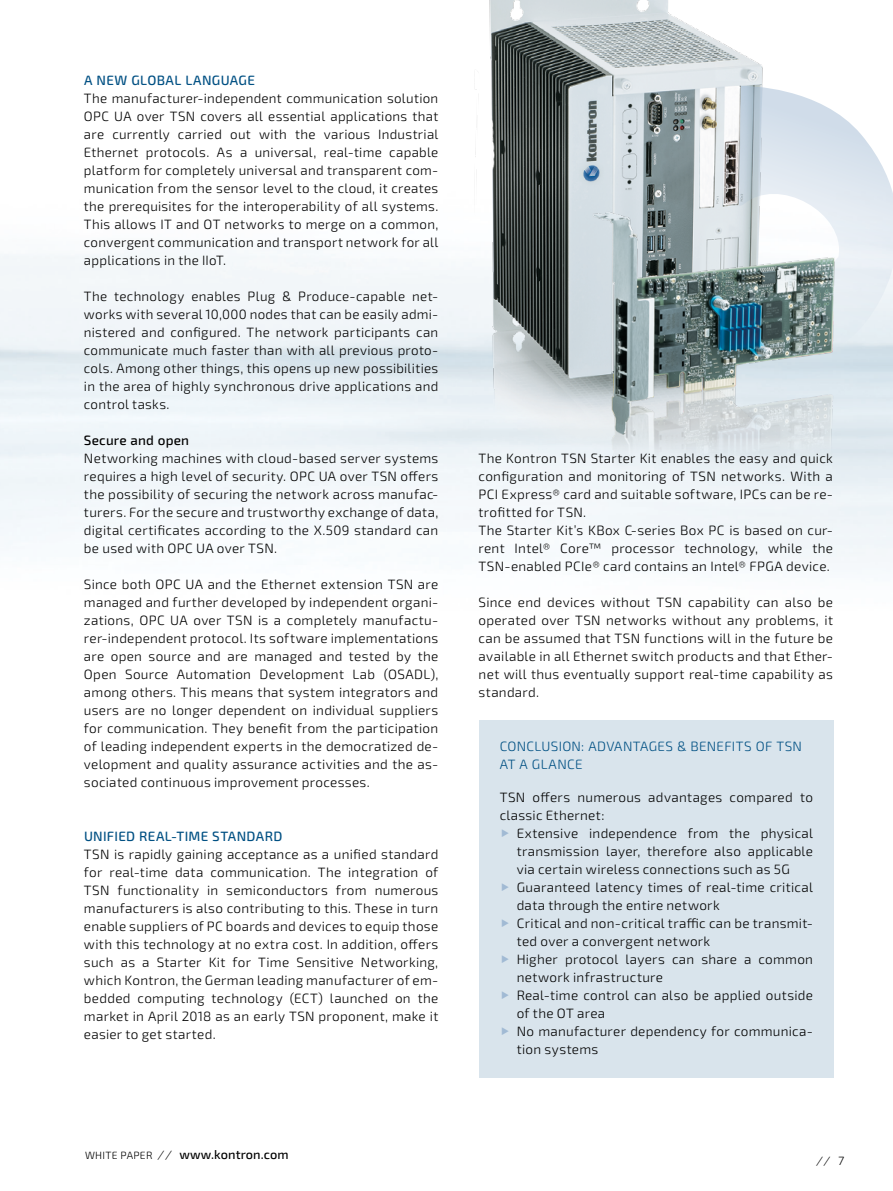
<style>
.page{position:relative;width:893px;height:1191px;background:#fff}
.page>*{position:absolute;margin:0;border:0;box-sizing:border-box;transform-origin:0 0}
.t1{font:300 13.5px/18px "Sn T";letter-spacing:.02em;color:#000;text-align:justify}
.t2{font:300 13.5px/18px "Sn T";letter-spacing:.02em;color:#005083}
.t3{font:500 13.5px "Sn T";letter-spacing:.02em;color:#005083}
.t4{font:500 13.5px "Sn T";letter-spacing:.01em;color:#000}
.t5{font:500 12.75px "Sn T";letter-spacing:.01em;color:#000}
.t6{font:italic 300 12px "Sn T";color:#000}
.s1{font-weight:300;font-size:10.5px}
.s2{font-weight:300;font-style:italic;font-size:12px}
</style>
<div class="page">
<img style="left:438px;top:0;width:378px;height:602px">
<svg style="left:732px;top:86px;width:161px;height:264px"></svg>
<img style="left:559px;top:197px;width:314px;height:287px">
<div style="left:479px;top:720px;width:354px;height:357px;background:#d9e4ec"></div>
<p class="t3" style="left:84px;top:72px;width:172px">A NEW GLOBAL LANGUAGE</p>
<p class="t1" style="left:84px;top:89px;width:356px">The manufacturer-independent communication solution OPC UA over TSN covers all essential applications that are currently carried out with the various Industrial Ethernet protocols. As a universal, real-time capable platform for completely universal and transparent com&shy;munication from the sensor level to the cloud, it creates the prerequisites for the interoperability of all systems.<br>This allows IT and OT networks to merge on a common, convergent communication and transport network for all applications in the IIoT.</p>
<p class="t1" style="left:84px;top:287px;width:356px">The technology enables Plug &amp; Produce-capable net&shy;works with several 10,000 nodes that can be easily admi&shy;nistered and configured. The network participants can communicate much faster than with all previous proto&shy;cols. Among other things, this opens up new possibilities in the area of highly synchronous drive applications and control tasks.</p>
<p class="t4" style="left:84px;top:432px;width:107px">Secure and open</p>
<p class="t1" style="left:84px;top:449px;width:356px">Networking machines with cloud-based server systems requires a high level of security. OPC UA over TSN offers the possibility of securing the network across manufac&shy;turers. For the secure and trustworthy exchange of data, digital certificates according to the X.509 standard can be used with OPC UA over TSN.</p>
<p class="t1" style="left:84px;top:575px;width:356px">Since both OPC UA and the Ethernet extension TSN are managed and further developed by independent organi&shy;zations, OPC UA over TSN is a completely manufactu&shy;rer-independent protocol. Its software implementations are open source and are managed and tested by the Open Source Automation Development Lab (OSADL), among others. This means that system integrators and users are no longer dependent on individual suppliers for communication. They benefit from the participation of leading independent experts in the democratized de&shy;velopment and quality assurance activities and the as&shy;sociated continuous improvement processes.</p>
<p class="t3" style="left:84px;top:828px;width:200px">UNIFIED REAL-TIME STANDARD</p>
<p class="t1" style="left:84px;top:845px;width:356px">TSN is rapidly gaining acceptance as a unified standard for real-time data communication. The integration of TSN functionality in semiconductors from numerous manufacturers is also contributing to this. These in turn enable suppliers of PC boards and devices to equip those with this technology at no extra cost. In addition, offers such as a Starter Kit for Time Sensitive Networking, which Kontron, the German leading manufacturer of em&shy;bedded computing technology (ECT) launched on the market in April 2018 as an early TSN proponent, make it easier to get started.</p>
<p class="t5" style="left:85px;top:1147px;width:205px"><span class="s1">WHITE PAPER</span> <span class="s2">//</span> www.kontron.com</p>
<p class="t1" style="left:479px;top:449px;width:356px;text-align:left">The Kontron TSN Starter Kit enables the easy and quick configuration and monitoring of TSN networks. With a PCI Express® card and suitable software, IPCs can be re&shy;trofitted for TSN.<br>The Starter Kit’s KBox C-series Box PC is based on cur&shy;rent Intel® Core™ processor technology, while the TSN-enabled PCIe® card contains an Intel® FPGA device.</p>
<p class="t1" style="left:479px;top:593px;width:356px">Since end devices without TSN capability can also be operated over TSN networks without any problems, it can be assumed that TSN functions will in the future be available in all Ethernet switch products and that Ether&shy;net will thus eventually support real-time capability as standard.</p>
<p class="t2" style="left:500px;top:737px;width:304px">CONCLUSION: ADVANTAGES &amp; BENEFITS OF TSN<br>AT A GLANCE</p>
<p class="t1" style="left:500px;top:788px;width:315px">TSN offers numerous advantages compared to classic Ethernet:</p>
<p class="t1" style="left:517px;top:824px;width:298px;text-align:left">Extensive independence from the physical transmission layer, therefore also applicable via certain wireless connections such as 5G Guaranteed latency times of real-time critical data through the entire network<br>Critical and non-critical traffic can be transmit&shy;ted over a convergent network<br>Higher protocol layers can share a common network infrastructure<br>Real-time control can also be applied outside of the OT area<br>No manufacturer dependency for communica&shy;tion systems</p>
<p class="t6" style="left:816px;top:1153px;width:29px">// 7</p>
</div>
